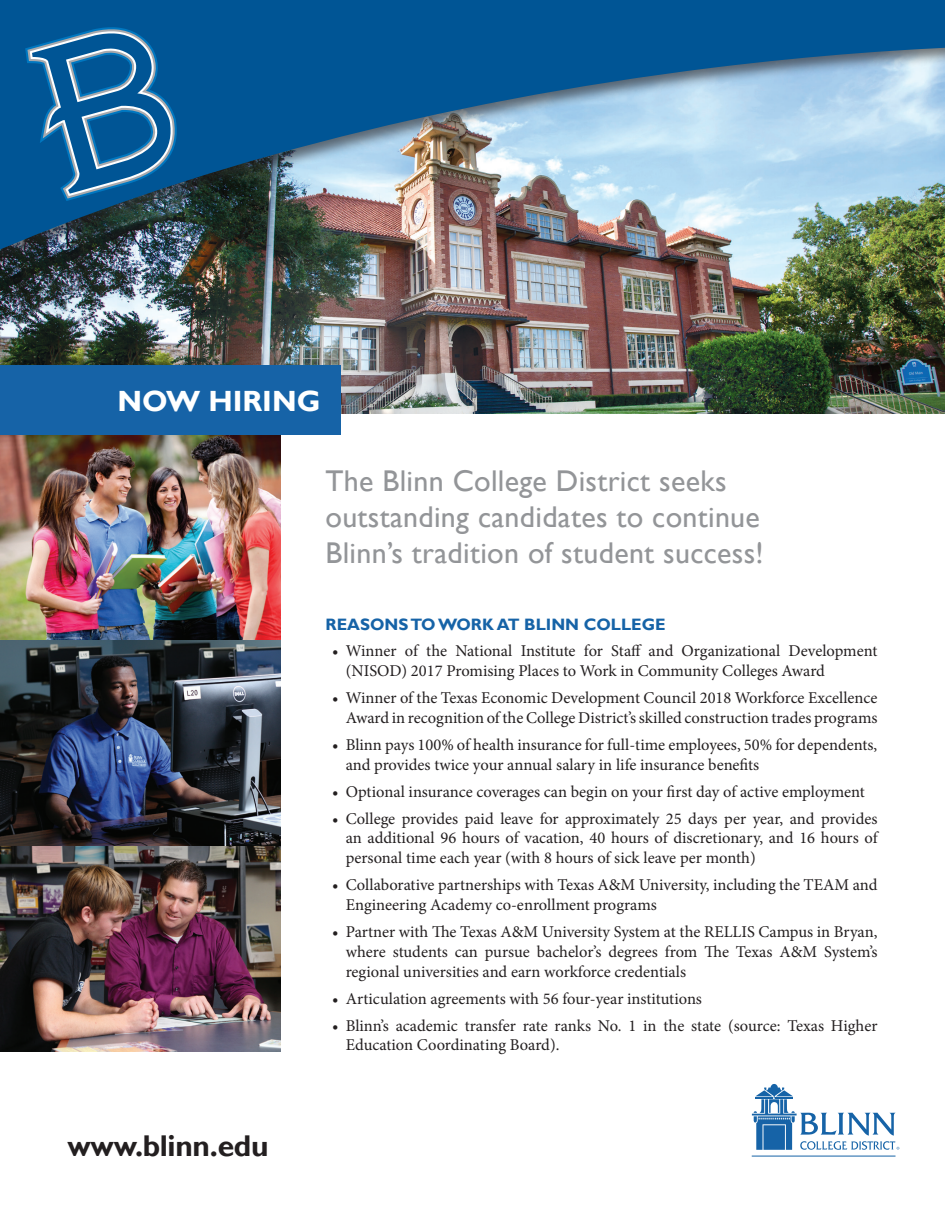
<style>
.page{position:relative;width:945px;height:1215px;background:#fff}
.page>*{position:absolute;margin:0;border:0;box-sizing:border-box;transform-origin:0 0}
.t1{font:30px/36px "Gill Sans";letter-spacing:.01em;color:#939598}
.t2{font:700 30px "Gill Sans";letter-spacing:-.01em;color:#231f20}
.t3{font:700 29.25px "Gill Sans";color:#fff}
.t4{font:16.5px/19.8px "Minion Pro";color:#231f20}
.t5{font:700 16.5px "Gill Sans";color:#1663a7}
</style>
<div class="page">
<img style="left:0;top:273px;width:945px;height:140px">
<div style="left:0;top:0;width:945px;height:273px;background:#231f20;opacity:.59"></div>
<img style="left:0;top:0;width:945px;height:257px">
<svg style="left:25px;top:27px;width:154px;height:174px;background:#2069a0"></svg>
<div style="left:0;top:366px;width:341px;height:69px;background:#1663a7"></div>
<img style="left:0;top:436px;width:280px;height:615px">
<svg style="left:752px;top:1084px;width:147px;height:66px"></svg>
<hr style="left:752px;top:1156px;width:144px;height:1px;background:#1663a7">
<h2 class="t3" style="left:118px;top:383px;width:204px">NOW HIRING</h2>
<h1 class="t1" style="left:326px;top:463px;width:440px">The Blinn College District seeks outstanding candidates to continue<br>Blinn’s tradition of student success!</h1>
<h1 class="t2" style="left:68px;top:1127px;width:203px">www.blinn.edu</h1>
<p class="t5" style="left:326px;top:614px;width:342px">REASONS TO WORK AT BLINN COLLEGE</p>
<p class="t4" style="left:346px;top:641px;width:533px;text-indent:-13px">• Winner of the National Institute for Staff and Organizational Development (NISOD) 2017 Promising Places to Work in Community Colleges Award</p>
<p class="t4" style="left:332px;top:688px;width:547px;text-align:right">• Winner of the Texas Economic Development Council 2018 Workforce Excellence<br>Award in recognition of the College District’s skilled construction trades programs</p>
<p class="t4" style="left:346px;top:735px;width:533px;text-indent:-13px">• Blinn pays 100% of health insurance for full-time employees, 50% for dependents, and provides twice your annual salary in life insurance benefits</p>
<p class="t4" style="left:332px;top:782px;width:534px">• Optional insurance coverages can begin on your first day of active employment</p>
<p class="t4" style="left:346px;top:809px;width:533px;text-align:justify;text-indent:-13px">• College provides paid leave for approximately 25 days per year, and provides an additional 96 hours of vacation, 40 hours of discretionary, and 16 hours of personal time each year (with 8 hours of sick leave per month)</p>
<p class="t4" style="left:346px;top:875px;width:533px;text-indent:-13px">• Collaborative partnerships with Texas A&amp;M University, including the TEAM and<br>Engineering Academy co-enrollment programs</p>
<p class="t4" style="left:346px;top:922px;width:533px;text-align:justify;text-indent:-13px">• Partner with The Texas A&amp;M University System at the RELLIS Campus in Bryan, where students can pursue bachelor’s degrees from The Texas A&amp;M System’s regional universities and earn workforce credentials</p>
<p class="t4" style="left:332px;top:989px;width:371px">• Articulation agreements with 56 four-year institutions</p>
<p class="t4" style="left:346px;top:1016px;width:533px;text-indent:-13px">• Blinn’s academic transfer rate ranks No. 1 in the state (source: Texas Higher<br>Education Coordinating Board).</p>
</div>
